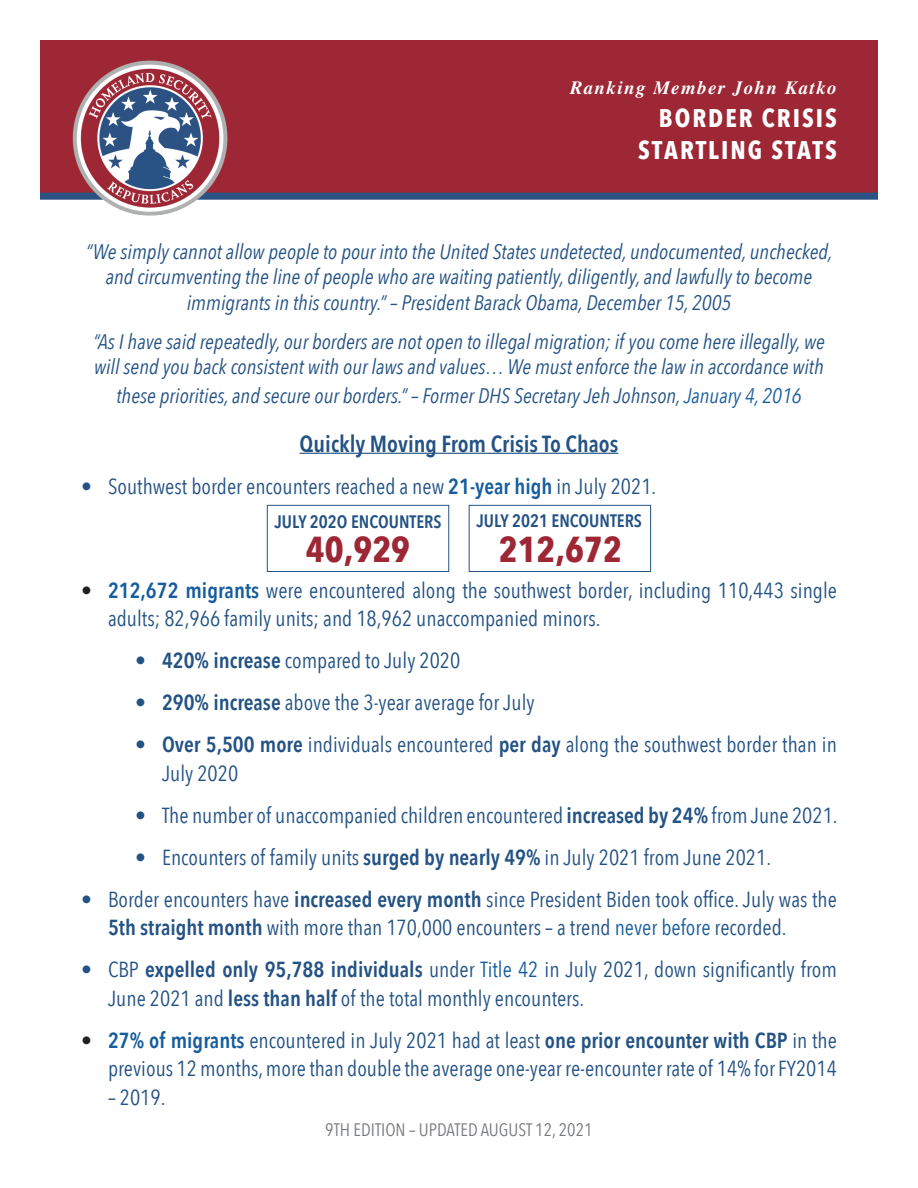
<style>
.page{position:relative;width:918px;height:1188px;background:#fff}
.page>*{position:absolute;margin:0;border:0;box-sizing:border-box;transform-origin:0 0}
.t1{font:700 36px "Avenir Next Condensed";color:#9d2735}
.t2{font:700 25.5px "Avenir Next Condensed";letter-spacing:.08em;color:#fff}
.t3{font:600 23.25px "Avenir Next Condensed";color:#235284}
.t4{font:21.75px/28.5px "Avenir Next Condensed";color:#235284}
.t5{font:italic 21px/25.5px "Avenir Next Condensed";color:#235284;text-align:center}
.t6{font:italic 700 18.75px "STIX General";letter-spacing:.08em;color:#fff}
.t7{font:600 18px "Avenir Next Condensed";color:#235284}
.t8{font:18px "Avenir Next Condensed";color:#787a7d}
.s1{color:#175d9e}
.s2{font-weight:600;color:#175d9e}
.s3{font-weight:600;color:#231f20}
.s4{font-weight:600}
</style>
<div class="page">
<hr style="left:300px;top:453px;width:318px;height:1px;background:#235284">
<div style="left:267px;top:505px;width:182px;height:67px;border:1px solid #235284"></div>
<div style="left:469px;top:505px;width:182px;height:67px;border:1px solid #235284"></div>
<img style="left:40px;top:40px;width:838px;height:176px">
<p class="t6" style="left:570px;top:75px;width:268px">Ranking Member John Katko</p>
<p class="t2" style="left:659px;top:103px;width:180px">BORDER CRISIS</p>
<p class="t2" style="left:638px;top:134px;width:200px">STARTLING STATS</p>
<p class="t5" style="left:86px;top:239px;width:748px">“We simply cannot allow people to pour into the United States undetected, undocumented, unchecked, and circumventing the line of people who are waiting patiently, diligently, and lawfully to become immigrants in this country.” – President Barack Obama, December 15, 2005</p>
<p class="t5" style="left:93px;top:329px;width:733px;text-align:left">“As I have said repeatedly, our borders are not open to illegal migration; if you come here illegally, we will send you back consistent with our laws and values… We must enforce the law in accordance with</p>
<p class="t5" style="left:116px;top:383px;width:687px">these priorities, and secure our borders.” – Former DHS Secretary Jeh Johnson, <span class="s1">January 4, 2016</span></p>
<p class="t3" style="left:300px;top:423px;width:320px">Quickly Moving From Crisis To Chaos</p>
<p class="t4" style="left:81px;top:471px;width:577px">• Southwest border encounters reached a new <span class="s2">21-year high</span> in July 2021.</p>
<p class="t7" style="left:274px;top:506px;width:169px">JULY 202O ENCOUNTERS</p>
<p class="t7" style="left:476px;top:505px;width:167px">JULY 2021 ENCOUNTERS</p>
<p class="t1" style="left:306px;top:528px;width:106px">40,929</p>
<p class="t1" style="left:499px;top:528px;width:125px">212,672</p>
<p class="t4" style="left:108px;top:575px;width:731px;text-indent:-27px"><span class="s3">•</span> <span class="s2">212,672 migrants</span> were encountered along the southwest border, including 110,443 single adults; 82,966 family units; and 18,962 unaccompanied minors.</p>
<p class="t4" style="left:135px;top:645px;width:327px"><span class="s4">• 420% increase</span> compared to July 2020</p>
<p class="t4" style="left:135px;top:687px;width:401px"><span class="s4">• 290% increase</span> above the 3-year average for July</p>
<p class="t4" style="left:162px;top:729px;width:676px;text-indent:-27px"><span class="s4">• Over 5,500 more</span> individuals encountered <span class="s4">per day</span> along the southwest border than in<br>July 2020</p>
<p class="t4" style="left:135px;top:800px;width:704px">• The number of unaccompanied children encountered <span class="s4">increased by 24%</span> from June 2021.</p>
<p class="t4" style="left:135px;top:842px;width:638px">• Encounters of family units <span class="s4">surged by nearly 49%</span> in July 2021 from June 2021.</p>
<p class="t4" style="left:108px;top:884px;width:731px;text-indent:-27px">• Border encounters have <span class="s4">increased every month</span> since President Biden took office. July was the<br><span class="s4">5th straight month</span> with more than 170,000 encounters – a trend <span class="s1">never before</span> recorded.</p>
<p class="t4" style="left:108px;top:954px;width:731px;text-indent:-27px">• CBP <span class="s4">expelled only 95,788 individuals</span> under <span class="s1">Title 42</span> in July 2021, down significantly from<br>June 2021 and <span class="s4">less than half</span> of the total monthly encounters.</p>
<p class="t4" style="left:81px;top:1025px;width:758px;text-align:right"><span class="s3">•</span> <span class="s2">27% of migrants</span> encountered in July 2021 had at least <span class="s4">one prior encounter with CBP</span> in the previous 12 months, more than double the average one-year re-encounter rate of 14% for FY2014</p>
<p class="t4" style="left:108px;top:1082px;width:59px">– 2019.</p>
<p class="t8" style="left:325px;top:1114px;width:269px">9TH EDITION – UPDATED AUGUST 12, 2021</p>
</div>
